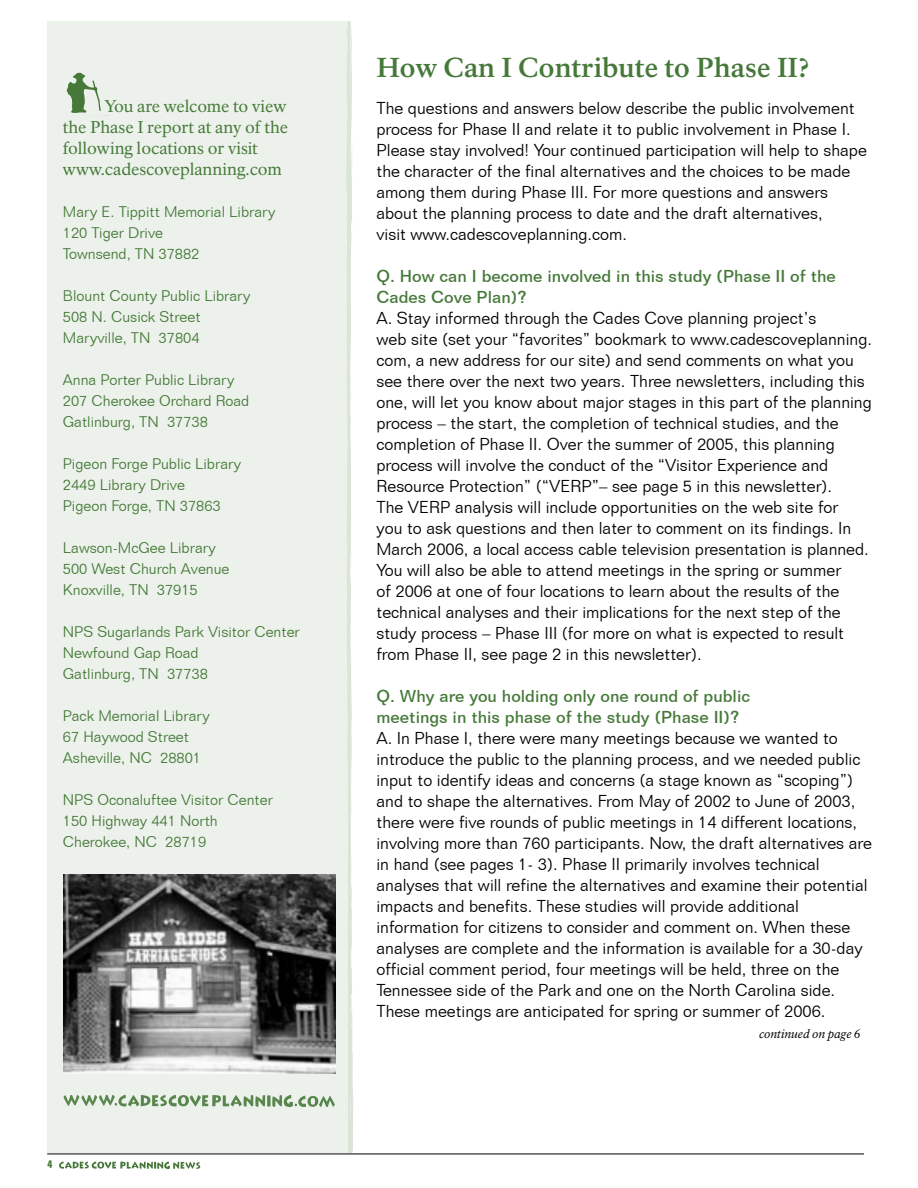
<style>
.page{position:relative;width:918px;height:1188px;background:#fff}
.page>*{position:absolute;margin:0;border:0;box-sizing:border-box;transform-origin:0 0}
.t1{font:700 27px "NPS Rawlinson T";color:#467939}
.t2{font:300 16.8px/21px "Folio BT";color:#000}
.t3{font:500 16.8px/21px "Folio BT";color:#467939}
.t4{font:16.8px/21px "NPS Rawlinson T";letter-spacing:-.005em;color:#467939}
.t5{font:300 15px "Folio BT";color:#467939}
.t6{font:italic 12px "NPS Rawlinson T";color:#000}
.t7{font:700 condensed 11.25px "Folio BT";color:#467939}
</style>
<div class="page">
<div style="left:47px;top:21px;width:301px;height:1132px;background:#ecf2eb"></div>
<svg style="left:346px;top:21px;width:7px;height:1133px"></svg>
<svg style="left:63px;top:1094px;width:272px;height:14px"></svg>
<hr style="left:47px;top:1154px;width:817px;height:1px;background:#000">
<svg style="left:59px;top:1162px;width:141px;height:7px"></svg>
<svg style="left:67px;top:73px;width:43px;height:43px"></svg>
<img style="left:63px;top:875px;width:272px;height:199px">
<p class="t4" style="left:63px;top:96px;width:227px;text-indent:42px">You are welcome to view the Phase I report at any of the following locations or visit www.cadescoveplanning.com</p>
<p class="t5" style="left:63px;top:203px;width:214px">Mary E. Tippitt Memorial Library</p>
<p class="t5" style="left:63px;top:224px;width:102px">120 Tiger Drive</p>
<p class="t5" style="left:63px;top:245px;width:138px">Townsend, TN 37882</p>
<p class="t5" style="left:63px;top:287px;width:189px">Blount County Public Library</p>
<p class="t5" style="left:63px;top:308px;width:139px">508 N. Cusick Street</p>
<p class="t5" style="left:63px;top:329px;width:138px">Maryville, TN 37804</p>
<p class="t5" style="left:63px;top:371px;width:173px">Anna Porter Public Library</p>
<p class="t5" style="left:63px;top:392px;width:188px">207 Cherokee Orchard Road</p>
<p class="t5" style="left:63px;top:413px;width:147px">Gatlinburg, TN 37738</p>
<p class="t5" style="left:63px;top:455px;width:180px">Pigeon Forge Public Library</p>
<p class="t5" style="left:63px;top:476px;width:124px">2449 Library Drive</p>
<p class="t5" style="left:63px;top:497px;width:159px">Pigeon Forge, TN 37863</p>
<p class="t5" style="left:63px;top:539px;width:155px">Lawson-McGee Library</p>
<p class="t5" style="left:63px;top:560px;width:168px">500 West Church Avenue</p>
<p class="t5" style="left:63px;top:581px;width:136px">Knoxville, TN 37915</p>
<p class="t5" style="left:63px;top:623px;width:238px">NPS Sugarlands Park Visitor Center</p>
<p class="t5" style="left:63px;top:644px;width:137px">Newfound Gap Road</p>
<p class="t5" style="left:63px;top:665px;width:147px">Gatlinburg, TN 37738</p>
<p class="t5" style="left:63px;top:707px;width:148px">Pack Memorial Library</p>
<p class="t5" style="left:63px;top:728px;width:128px">67 Haywood Street</p>
<p class="t5" style="left:63px;top:749px;width:140px">Asheville, NC 28801</p>
<p class="t5" style="left:63px;top:791px;width:212px">NPS Oconaluftee Visitor Center</p>
<p class="t5" style="left:63px;top:812px;width:156px">150 Highway 441 North</p>
<p class="t5" style="left:63px;top:833px;width:145px">Cherokee, NC 28719</p>
<p class="t7" style="left:47px;top:1158px;width:6px">4</p>
<p class="t1" style="left:376px;top:51px;width:435px">How Can I Contribute to Phase II?</p>
<p class="t2" style="left:376px;top:97px;width:492px">The questions and answers below describe the public involvement process for Phase II and relate it to public involvement in Phase I.<br>Please stay involved! Your continued participation will help to shape the character of the final alternatives and the choices to be made among them during Phase III. For more questions and answers about the planning process to date and the draft alternatives,<br>visit www.cadescoveplanning.com.</p>
<p class="t3" style="left:376px;top:265px;width:461px">Q. How can I become involved in this study (Phase II of the<br>Cades Cove Plan)?</p>
<p class="t2" style="left:376px;top:307px;width:497px">A. Stay informed through the Cades Cove planning project’s<br>web site (set your “favorites” bookmark to www.cadescoveplanning. com, a new address for our site) and send comments on what you see there over the next two years. Three newsletters, including this one, will let you know about major stages in this part of the planning process – the start, the completion of technical studies, and the completion of Phase II. Over the summer of 2005, this planning process will involve the conduct of the “Visitor Experience and Resource Protection” (“VERP”– see page 5 in this newsletter).<br>The VERP analysis will include opportunities on the web site for<br>you to ask questions and then later to comment on its findings. In March 2006, a local access cable television presentation is planned.<br>You will also be able to attend meetings in the spring or summer<br>of 2006 at one of four locations to learn about the results of the technical analyses and their implications for the next step of the study process – Phase III (for more on what is expected to result from Phase II, see page 2 in this newsletter).</p>
<p class="t3" style="left:376px;top:685px;width:375px">Q. Why are you holding only one round of public meetings in this phase of the study (Phase II)?</p>
<p class="t2" style="left:376px;top:727px;width:497px">A. In Phase I, there were many meetings because we wanted to introduce the public to the planning process, and we needed public input to identify ideas and concerns (a stage known as “scoping”) and to shape the alternatives. From May of 2002 to June of 2003, there were five rounds of public meetings in 14 different locations, involving more than 760 participants. Now, the draft alternatives are in hand (see pages 1- 3). Phase II primarily involves technical analyses that will refine the alternatives and examine their potential impacts and benefits. These studies will provide additional information for citizens to consider and comment on. When these analyses are complete and the information is available for a 30-day official comment period, four meetings will be held, three on the Tennessee side of the Park and one on the North Carolina side.<br>These meetings are anticipated for spring or summer of 2006.</p>
<p class="t6" style="left:759px;top:1027px;width:103px">continued on page 6</p>
</div>
